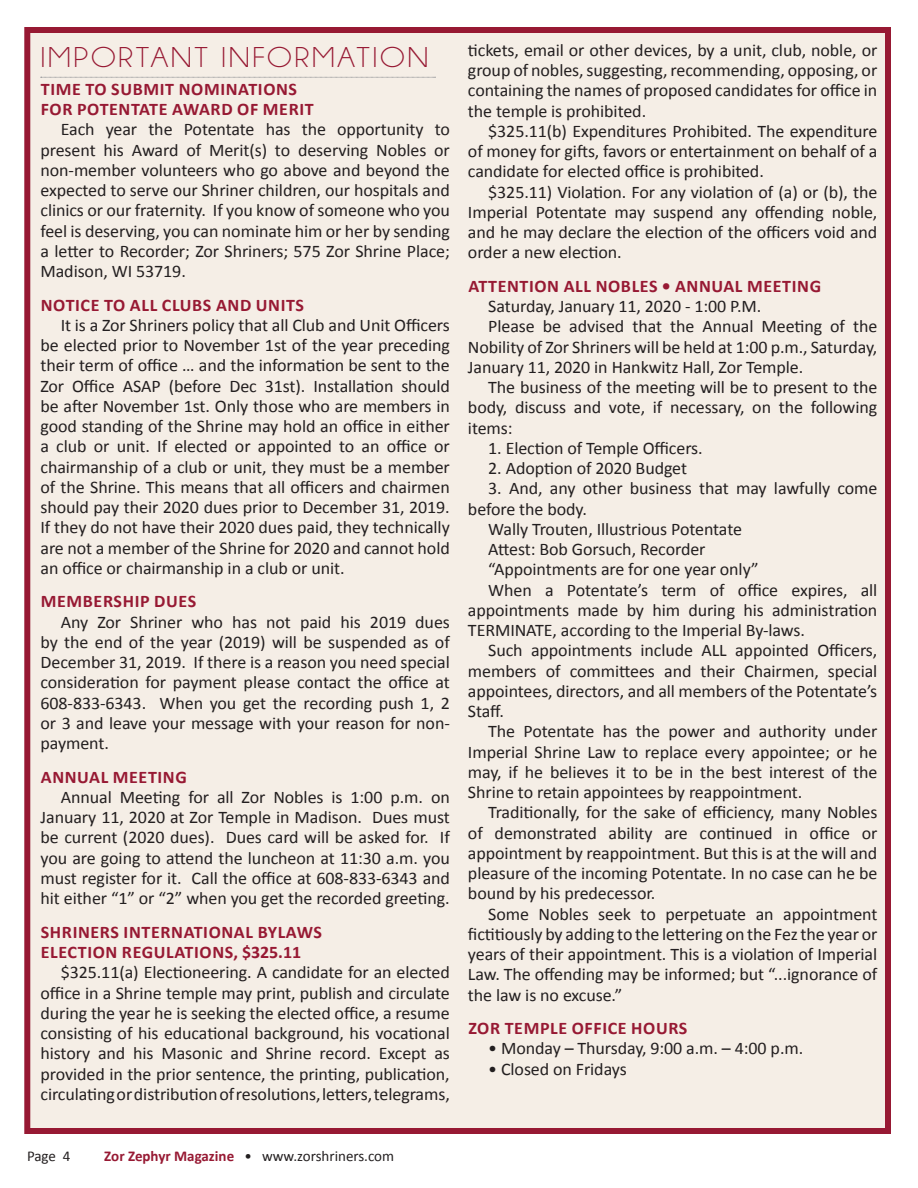
<style>
.page{position:relative;width:918px;height:1188px;background:#fff}
.page>*{position:absolute;margin:0;border:0;box-sizing:border-box;transform-origin:0 0}
.t1{font:28.95px "Champagne&Limousines";letter-spacing:.08em;color:#971933;scale:1.11 1}
.t2{font:17.7px/20.2px "Calibri";letter-spacing:-.005em;color:#231f20;text-align:justify}
.t3{font:700 17.7px/20.2px "Calibri";letter-spacing:.035em;color:#971933}
.t4{font:15px "Calibri";color:#231f20}
.s1{font-weight:700;color:#971933}
</style>
<div class="page">
<div style="left:24px;top:27px;width:867px;height:1107px;background:#f5eee6;border:6px solid #971933"></div>
<svg style="left:41px;top:77px;width:395px;height:1px"></svg>
<h1 class="t1" style="left:40px;top:42px;width:351px">IMPORTANT INFORMATION</h1>
<p class="t3" style="left:41px;top:79px;width:274px">TIME TO SUBMIT NOMINATIONS<br>FOR POTENTATE AWARD OF MERIT</p>
<p class="t2" style="left:40px;top:120px;width:411px;text-indent:20px">Each year the Potentate has the opportunity to present his Award of Merit(s) to deserving Nobles or non-member volunteers who go above and beyond the expected to serve our Shriner children, our hospitals and clinics or our fraternity. If you know of someone who you feel is deserving, you can nominate him or her by sending a letter to Recorder; Zor Shriners; 575 Zor Shrine Place; Madison, WI 53719.</p>
<p class="t3" style="left:41px;top:295px;width:265px">NOTICE TO ALL CLUBS AND UNITS</p>
<p class="t2" style="left:40px;top:315px;width:411px;text-indent:20px">It is a Zor Shriners policy that all Club and Unit Officers be elected prior to November 1st of the year preceding their term of office … and the information be sent to the Zor Office ASAP (before Dec 31st). Installation should be after November 1st. Only those who are members in good standing of the Shrine may hold an office in either a club or unit. If elected or appointed to an office or chairmanship of a club or unit, they must be a member of the Shrine. This means that all officers and chairmen should pay their 2020 dues prior to December 31, 2019.<br>If they do not have their 2020 dues paid, they technically are not a member of the Shrine for 2020 and cannot hold an office or chairmanship in a club or unit.</p>
<p class="t3" style="left:41px;top:591px;width:157px">MEMBERSHIP DUES</p>
<p class="t2" style="left:40px;top:612px;width:411px;text-indent:20px">Any Zor Shriner who has not paid his 2019 dues by the end of the year (2019) will be suspended as of December 31, 2019. If there is a reason you need special consideration for payment please contact the office at 608-833-6343. When you get the recording push 1, 2 or 3 and leave your message with your reason for non&shy;payment.</p>
<p class="t3" style="left:41px;top:767px;width:148px">ANNUAL MEETING</p>
<p class="t2" style="left:40px;top:787px;width:411px;text-indent:20px">Annual Meeting for all Zor Nobles is 1:00 p.m. on January 11, 2020 at Zor Temple in Madison. Dues must be current (2020 dues). Dues card will be asked for. If you are going to attend the luncheon at 11:30 a.m. you must register for it. Call the office at 608-833-6343 and hit either “1” or “2” when you get the recorded greeting.</p>
<p class="t3" style="left:41px;top:922px;width:283px">SHRINERS INTERNATIONAL BYLAWS<br>ELECTION REGULATIONS, $325.11</p>
<p class="t2" style="left:40px;top:962px;width:411px;text-indent:20px">$325.11(a) Electioneering. A candidate for an elected office in a Shrine temple may print, publish and circulate during the year he is seeking the elected office, a resume consisting of his educational background, his vocational history and his Masonic and Shrine record. Except as provided in the prior sentence, the printing, publication, circulating or distribution of resolutions, letters, telegrams,</p>
<p class="t2" style="left:468px;top:40px;width:411px">tickets, email or other devices, by a unit, club, noble, or group of nobles, suggesting, recommending, opposing, or containing the names of proposed candidates for office in the temple is prohibited.</p>
<p class="t2" style="left:468px;top:121px;width:411px;text-indent:20px">$325.11(b) Expenditures Prohibited. The expenditure of money for gifts, favors or entertainment on behalf of a candidate for elected office is prohibited.</p>
<p class="t2" style="left:468px;top:182px;width:411px;text-indent:20px">$325.11) Violation. For any violation of (a) or (b), the Imperial Potentate may suspend any offending noble, and he may declare the election of the officers void and order a new election.</p>
<p class="t3" style="left:468px;top:276px;width:354px">ATTENTION ALL NOBLES • ANNUAL MEETING</p>
<p class="t2" style="left:488px;top:296px;width:275px">Saturday, January 11, 2020 - 1:00 P.M.</p>
<p class="t2" style="left:488px;top:316px;width:391px">Please be advised that the Annual Meeting of the</p>
<p class="t2" style="left:468px;top:337px;width:411px">Nobility of Zor Shriners will be held at 1:00 p.m., Saturday,</p>
<p class="t2" style="left:468px;top:357px;width:337px">January 11, 2020 in Hankwitz Hall, Zor Temple.</p>
<p class="t2" style="left:488px;top:377px;width:391px">The business of the meeting will be to present to the</p>
<p class="t2" style="left:468px;top:397px;width:411px">body, discuss and vote, if necessary, on the following</p>
<p class="t2" style="left:468px;top:418px;width:46px">items:</p>
<p class="t2" style="left:488px;top:438px;width:216px">1. Election of Temple Officers.</p>
<p class="t2" style="left:488px;top:458px;width:200px">2. Adoption of 2020 Budget</p>
<p class="t2" style="left:488px;top:478px;width:391px">3. And, any other business that may lawfully come</p>
<p class="t2" style="left:468px;top:499px;width:120px">before the body.</p>
<p class="t2" style="left:488px;top:519px;width:255px">Wally Trouten, Illustrious Potentate</p>
<p class="t2" style="left:488px;top:539px;width:219px">Attest: Bob Gorsuch, Recorder</p>
<p class="t2" style="left:488px;top:559px;width:272px">“Appointments are for one year only”</p>
<p class="t2" style="left:488px;top:580px;width:391px">When a Potentate’s term of office expires, all</p>
<p class="t2" style="left:468px;top:600px;width:411px">appointments made by him during his administration</p>
<p class="t2" style="left:468px;top:620px;width:339px">TERMINATE, according to the Imperial By-laws.</p>
<p class="t2" style="left:488px;top:640px;width:391px">Such appointments include ALL appointed Officers,</p>
<p class="t2" style="left:468px;top:661px;width:411px">members of committees and their Chairmen, special</p>
<p class="t2" style="left:468px;top:681px;width:411px">appointees, directors, and all members of the Potentate’s</p>
<p class="t2" style="left:468px;top:701px;width:38px">Staff.</p>
<p class="t2" style="left:488px;top:721px;width:391px">The Potentate has the power and authority under</p>
<p class="t2" style="left:468px;top:742px;width:411px">Imperial Shrine Law to replace every appointee; or he</p>
<p class="t2" style="left:468px;top:762px;width:411px">may, if he believes it to be in the best interest of the</p>
<p class="t2" style="left:468px;top:782px;width:336px">Shrine to retain appointees by reappointment.</p>
<p class="t2" style="left:488px;top:802px;width:391px">Traditionally, for the sake of efficiency, many Nobles</p>
<p class="t2" style="left:468px;top:823px;width:411px">of demonstrated ability are continued in office or</p>
<p class="t2" style="left:468px;top:843px;width:411px">appointment by reappointment. But this is at the will and</p>
<p class="t2" style="left:468px;top:863px;width:411px">pleasure of the incoming Potentate. In no case can he be</p>
<p class="t2" style="left:468px;top:883px;width:189px">bound by his predecessor.</p>
<p class="t2" style="left:488px;top:904px;width:391px">Some Nobles seek to perpetuate an appointment</p>
<p class="t2" style="left:468px;top:924px;width:411px">fictitiously by adding to the lettering on the Fez the year or</p>
<p class="t2" style="left:468px;top:944px;width:411px">years of their appointment. This is a violation of Imperial</p>
<p class="t2" style="left:468px;top:964px;width:411px">Law. The offending may be informed; but “...ignorance of</p>
<p class="t2" style="left:468px;top:985px;width:156px">the law is no excuse.”</p>
<p class="t3" style="left:468px;top:1018px;width:221px">ZOR TEMPLE OFFICE HOURS</p>
<p class="t2" style="left:488px;top:1038px;width:317px">• Monday – Thursday, 9:00 a.m. – 4:00 p.m.</p>
<p class="t2" style="left:488px;top:1059px;width:140px">• Closed on Fridays</p>
<p class="t4" style="left:27px;top:1147px;width:45px">Page 4</p>
<p class="t4" style="left:104px;top:1147px;width:291px"><span class="s1">Zor Zephyr Magazine</span> • www.zorshriners.com</p>
</div>
